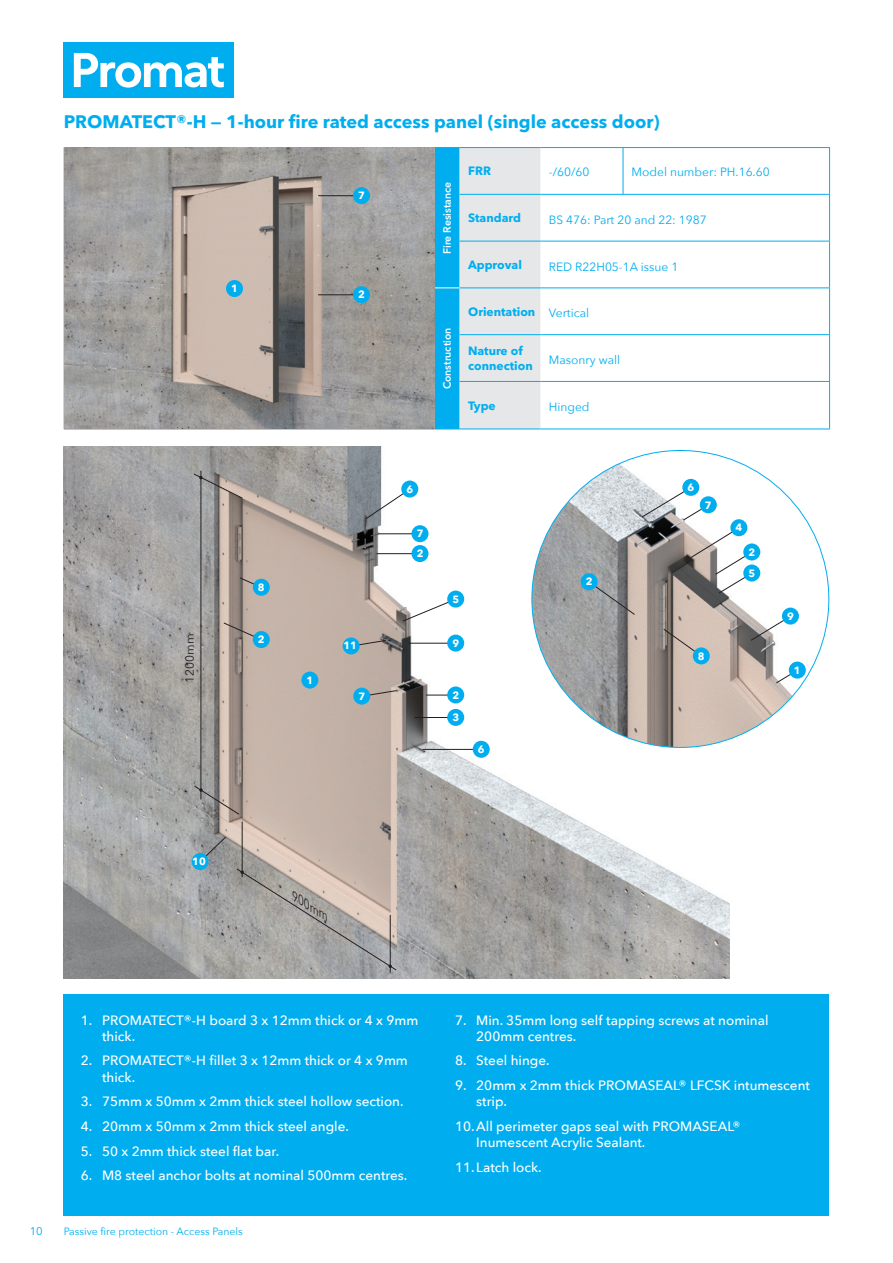
<style>
.page{position:relative;width:893px;height:1263px;background:#fff}
.page>*{position:absolute;margin:0;border:0;box-sizing:border-box;transform-origin:0 0}
.t1{font:700 18px "Avenir Next W1 G";color:#00aeef}
.t2{font:500 13.5px/16.2px "Avenir Next";color:#fff}
.t3{font:12px "Avenir Next";color:#00aeef}
.t4{font:700 12px/14.4px "Avenir Next W1 G";color:#00aeef}
.t5{font:12px "Avenir Next";color:#231f20}
.t6{font:italic 12px "Avenir Next";color:#231f20}
.t7{font:11.25px "Avenir Next";color:#00aeef}
.t8{font:10.5px "Avenir Next";color:#00aeef}
.t9{font:700 10.5px/20px "Avenir Next W1 G";color:#fff}
.t10{font:600 10.5px "Avenir Next W1 G";color:#fff}
.s1{font-family:"Avenir Next";font-weight:400}
</style>
<div class="page">
<img style="left:64px;top:446px;width:665px;height:532px">
<img style="left:532px;top:450px;width:297px;height:297px;border-radius:148px">
<div style="left:64px;top:43px;width:170px;height:55px;background:#00aeef"></div>
<svg style="left:74px;top:53px;width:150px;height:35px"></svg>
<div style="left:64px;top:994px;width:765px;height:221px;background:#00aeef"></div>
<hr style="left:623px;top:148px;width:1px;height:46px;background:#00aeef">
<hr style="left:829px;top:241px;width:1px;height:46px;background:#00aeef">
<hr style="left:540px;top:194px;width:83px;height:1px;background:#00aeef">
<hr style="left:623px;top:194px;width:207px;height:1px;background:#00aeef">
<hr style="left:540px;top:241px;width:83px;height:1px;background:#00aeef">
<hr style="left:623px;top:241px;width:207px;height:1px;background:#00aeef">
<hr style="left:64px;top:147px;width:370px;height:1px;background:#00aeef">
<hr style="left:64px;top:429px;width:370px;height:1px;background:#00aeef">
<hr style="left:540px;top:147px;width:83px;height:1px;background:#00aeef">
<hr style="left:623px;top:147px;width:207px;height:1px;background:#00aeef">
<hr style="left:829px;top:148px;width:1px;height:46px;background:#00aeef">
<hr style="left:829px;top:195px;width:1px;height:46px;background:#00aeef">
<hr style="left:540px;top:287px;width:83px;height:1px;background:#00aeef">
<hr style="left:623px;top:287px;width:207px;height:1px;background:#00aeef">
<svg style="left:434px;top:147px;width:106px;height:283px;background:#add8e9"></svg>
<hr style="left:829px;top:288px;width:1px;height:46px;background:#00aeef">
<hr style="left:460px;top:334px;width:80px;height:1px;background:#00aeef">
<hr style="left:540px;top:334px;width:83px;height:1px;background:#00aeef">
<hr style="left:623px;top:334px;width:207px;height:1px;background:#00aeef">
<hr style="left:829px;top:335px;width:1px;height:46px;background:#00aeef">
<hr style="left:460px;top:381px;width:80px;height:1px;background:#00aeef">
<hr style="left:540px;top:381px;width:83px;height:1px;background:#00aeef">
<hr style="left:623px;top:381px;width:207px;height:1px;background:#00aeef">
<hr style="left:829px;top:382px;width:1px;height:47px;background:#00aeef">
<hr style="left:460px;top:429px;width:80px;height:1px;background:#00aeef">
<hr style="left:540px;top:429px;width:83px;height:1px;background:#00aeef">
<hr style="left:623px;top:429px;width:207px;height:1px;background:#00aeef">
<img style="left:64px;top:148px;width:370px;height:281px">
<hr style="left:414px;top:717px;width:42px;height:1px;background:#231f20">
<hr style="left:426px;top:695px;width:30px;height:1px;background:#231f20">
<hr style="left:379px;top:533px;width:41px;height:1px;background:#231f20">
<hr style="left:377px;top:553px;width:43px;height:1px;background:#231f20">
<hr style="left:318px;top:295px;width:44px;height:1px;background:#231f20">
<hr style="left:318px;top:195px;width:44px;height:1px;background:#231f20">
<svg style="left:690px;top:527px;width:62px;height:66px"></svg>
<svg style="left:663px;top:629px;width:39px;height:27px"></svg>
<svg style="left:589px;top:582px;width:46px;height:33px"></svg>
<svg style="left:750px;top:616px;width:41px;height:25px"></svg>
<svg style="left:776px;top:670px;width:22px;height:13px"></svg>
<svg style="left:641px;top:487px;width:68px;height:34px"></svg>
<svg style="left:368px;top:690px;width:29px;height:7px"></svg>
<svg style="left:358px;top:640px;width:28px;height:6px"></svg>
<svg style="left:200px;top:836px;width:26px;height:26px"></svg>
<svg style="left:240px;top:577px;width:22px;height:11px"></svg>
<svg style="left:223px;top:622px;width:39px;height:18px"></svg>
<hr style="left:422px;top:749px;width:59px;height:1px;background:#231f20">
<svg style="left:365px;top:489px;width:45px;height:30px"></svg>
<hr style="left:408px;top:643px;width:48px;height:1px;background:#231f20">
<svg style="left:402px;top:599px;width:54px;height:22px"></svg>
<div style="left:301px;top:671px;width:17px;height:18px;background:#00aeef;border-radius:50%"></div>
<div style="left:226px;top:280px;width:17px;height:17px;background:#00aeef;border-radius:50%"></div>
<div style="left:447px;top:709px;width:17px;height:17px;background:#00aeef;border-radius:50%"></div>
<div style="left:447px;top:686px;width:17px;height:17px;background:#00aeef;border-radius:50%"></div>
<div style="left:411px;top:525px;width:17px;height:17px;background:#00aeef;border-radius:50%"></div>
<div style="left:411px;top:545px;width:17px;height:17px;background:#00aeef;border-radius:50%"></div>
<div style="left:353px;top:286px;width:17px;height:17px;background:#00aeef;border-radius:50%"></div>
<div style="left:353px;top:187px;width:17px;height:17px;background:#00aeef;border-radius:50%"></div>
<div style="left:700px;top:496px;width:17px;height:17px;background:#00aeef;border-radius:50%"></div>
<div style="left:743px;top:543px;width:17px;height:17px;background:#00aeef;border-radius:50%"></div>
<div style="left:730px;top:519px;width:17px;height:17px;background:#00aeef;border-radius:50%"></div>
<div style="left:743px;top:564px;width:17px;height:17px;background:#00aeef;border-radius:50%"></div>
<div style="left:693px;top:647px;width:17px;height:17px;background:#00aeef;border-radius:50%"></div>
<div style="left:581px;top:573px;width:17px;height:17px;background:#00aeef;border-radius:50%"></div>
<div style="left:782px;top:607px;width:17px;height:18px;background:#00aeef;border-radius:50%"></div>
<div style="left:789px;top:661px;width:17px;height:18px;background:#00aeef;border-radius:50%"></div>
<div style="left:682px;top:479px;width:17px;height:17px;background:#00aeef;border-radius:50%"></div>
<div style="left:353px;top:688px;width:17px;height:17px;background:#00aeef;border-radius:50%"></div>
<div style="left:343px;top:637px;width:17px;height:17px;background:#00aeef;border-radius:50%"></div>
<div style="left:192px;top:853px;width:17px;height:17px;background:#00aeef;border-radius:50%"></div>
<div style="left:253px;top:579px;width:17px;height:17px;background:#00aeef;border-radius:50%"></div>
<div style="left:253px;top:631px;width:17px;height:17px;background:#00aeef;border-radius:50%"></div>
<div style="left:473px;top:741px;width:17px;height:17px;background:#00aeef;border-radius:50%"></div>
<div style="left:401px;top:480px;width:17px;height:17px;background:#00aeef;border-radius:50%"></div>
<div style="left:447px;top:634px;width:17px;height:18px;background:#00aeef;border-radius:50%"></div>
<div style="left:447px;top:590px;width:17px;height:18px;background:#00aeef;border-radius:50%"></div>
<hr style="left:390px;top:915px;width:1px;height:58px;background:#231f20">
<hr style="left:242px;top:821px;width:1px;height:56px;background:#231f20">
<svg style="left:193px;top:473px;width:50px;height:26px"></svg>
<svg style="left:194px;top:786px;width:46px;height:29px"></svg>
<svg style="left:236px;top:868px;width:161px;height:102px;background:#b1aba6"></svg>
<hr style="left:201px;top:471px;width:1px;height:328px;background:#231f20">
<h1 class="t1" style="left:64px;top:111px;width:597px">PROMATECT®-H — 1-hour fire rated access panel (single access door)</h1>
<p class="t9" style="left:231px;top:279px;width:8px">1</p>
<p class="t5" style="left:179px;top:683px;width:51px;rotate:-90deg">1200mm</p>
<p class="t9" style="left:258px;top:577px;width:8px">8</p>
<p class="t9" style="left:258px;top:630px;width:8px">2</p>
<p class="t9" style="left:358px;top:186px;width:8px">7</p>
<p class="t9" style="left:358px;top:285px;width:8px">2</p>
<p class="t9" style="left:307px;top:670px;width:8px">1</p>
<p class="t9" style="left:343px;top:636px;width:15px">11</p>
<p class="t9" style="left:358px;top:686px;width:8px">7</p>
<p class="t10" style="left:441px;top:254px;width:74px;rotate:-90deg">Fire Resistance</p>
<p class="t10" style="left:441px;top:389px;width:63px;rotate:-90deg">Construction</p>
<p class="t4" style="left:468px;top:163px;width:24px">FRR</p>
<p class="t3" style="left:549px;top:162px;width:42px">-/60/60</p>
<p class="t3" style="left:631px;top:162px;width:140px">Model number: PH.16.60</p>
<p class="t4" style="left:468px;top:211px;width:54px">Standard</p>
<p class="t3" style="left:549px;top:209px;width:159px">BS 476: Part 20 and 22: 1987</p>
<p class="t4" style="left:468px;top:258px;width:55px">Approval</p>
<p class="t3" style="left:549px;top:256px;width:131px">RED R22H05-1A issue 1</p>
<p class="t4" style="left:468px;top:304px;width:123px">Orientation <span class="s1">Vertical</span></p>
<p class="t4" style="left:468px;top:344px;width:66px">Nature of connection</p>
<p class="t3" style="left:549px;top:350px;width:73px">Masonry wall</p>
<p class="t4" style="left:468px;top:398px;width:29px">Type</p>
<p class="t3" style="left:549px;top:397px;width:42px">Hinged</p>
<p class="t9" style="left:406px;top:479px;width:8px">6</p>
<p class="t9" style="left:417px;top:524px;width:8px">7<br>2</p>
<p class="t9" style="left:452px;top:589px;width:8px">5</p>
<p class="t9" style="left:452px;top:633px;width:8px">9</p>
<p class="t9" style="left:452px;top:685px;width:8px">2</p>
<p class="t9" style="left:452px;top:707px;width:8px">3</p>
<p class="t9" style="left:478px;top:739px;width:8px">6</p>
<p class="t9" style="left:586px;top:572px;width:8px">2</p>
<p class="t9" style="left:687px;top:477px;width:8px">6</p>
<p class="t9" style="left:705px;top:495px;width:8px">7</p>
<p class="t9" style="left:736px;top:518px;width:8px">4</p>
<p class="t9" style="left:748px;top:542px;width:8px">2</p>
<p class="t9" style="left:748px;top:563px;width:8px">5</p>
<p class="t9" style="left:698px;top:646px;width:8px">8</p>
<p class="t9" style="left:787px;top:606px;width:8px">9</p>
<p class="t9" style="left:794px;top:660px;width:8px">1</p>
<p class="t9" style="left:192px;top:851px;width:15px">10</p>
<p class="t6" style="left:300px;top:887px;width:44px;rotate:33deg">900mm</p>
<p class="t2" style="left:102px;top:1011px;width:318px;text-indent:-21px">1. PROMATECT®-H board 3 x 12mm thick or 4 x 9mm thick.</p>
<p class="t2" style="left:102px;top:1052px;width:307px;text-indent:-21px">2. PROMATECT®-H fillet 3 x 12mm thick or 4 x 9mm thick.</p>
<p class="t2" style="left:81px;top:1093px;width:324px">3. 75mm x 50mm x 2mm thick steel hollow section.</p>
<p class="t2" style="left:81px;top:1118px;width:270px">4. 20mm x 50mm x 2mm thick steel angle.</p>
<p class="t2" style="left:81px;top:1142px;width:200px">5. 50 x 2mm thick steel flat bar.</p>
<p class="t2" style="left:81px;top:1167px;width:328px">6. M8 steel anchor bolts at nominal 500mm centres.</p>
<p class="t7" style="left:30px;top:1222px;width:15px">10</p>
<p class="t8" style="left:64px;top:1223px;width:181px">Passive fire protection - Access Panels</p>
<p class="t2" style="left:476px;top:1011px;width:294px;text-indent:-21px">7. Min. 35mm long self tapping screws at nominal<br>200mm centres.</p>
<p class="t2" style="left:455px;top:1052px;width:96px">8. Steel hinge.</p>
<p class="t2" style="left:476px;top:1077px;width:335px;text-indent:-21px">9. 20mm x 2mm thick PROMASEAL® LFCSK intumescent strip.</p>
<p class="t2" style="left:476px;top:1118px;width:266px;text-indent:-21px">10.All perimeter gaps seal with PROMASEAL®<br>Inumescent Acrylic Sealant.</p>
<p class="t2" style="left:455px;top:1159px;width:88px">11.Latch lock.</p>
</div>
